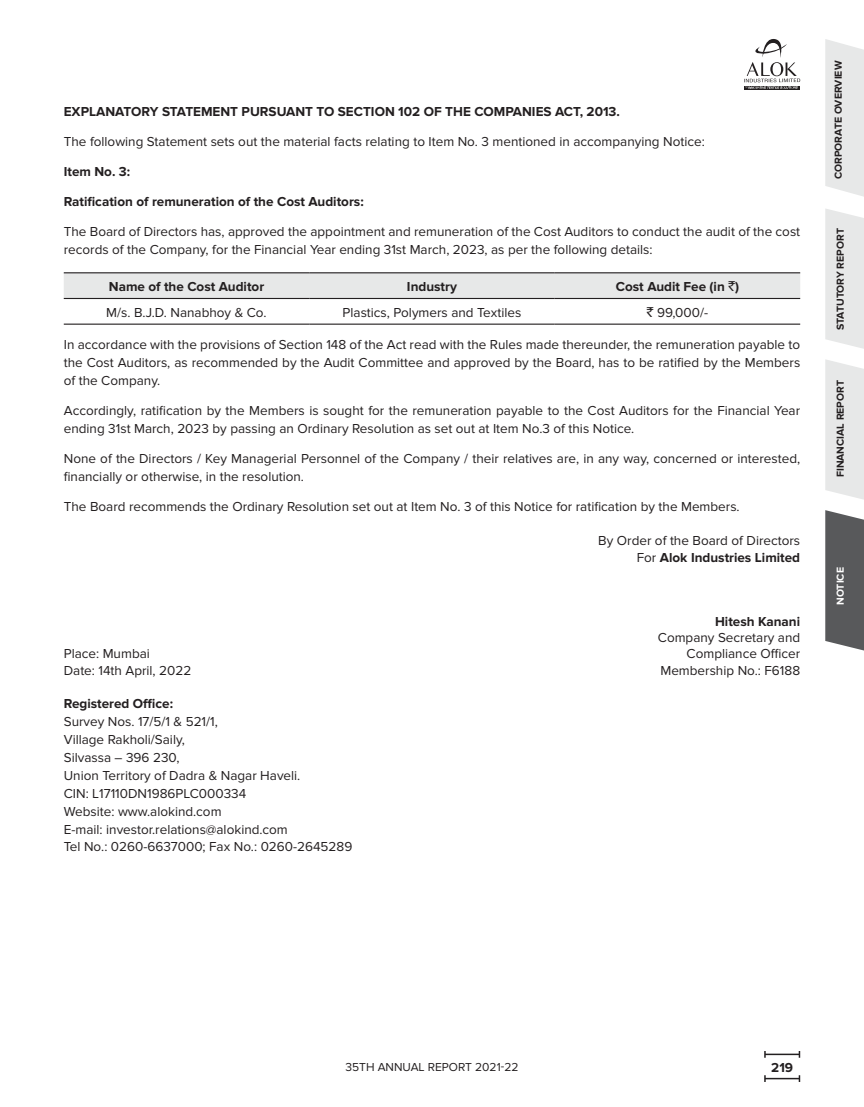
<style>
.page{position:relative;width:864px;height:1107px;background:#fff}
.page>*{position:absolute;margin:0;border:0;box-sizing:border-box;transform-origin:0 0}
.t1{font:13.5px/18px "Proxima Nova";color:#231f20}
.t2{font:700 13.5px "Proxima Nova";color:#231f20}
.t3{font:12px "Proxima Nova";color:#231f20}
.t4{font:700 10.5px "Proxima Nova";color:#231f20}
.t5{font:700 10.5px "Proxima Nova";color:#fff}
.s1{font-family:"Rupee Foradian";font-weight:400}
.s2{font-family:"Rupee Foradian"}
.s3{font-weight:700}
</style>
<div class="page">
<svg style="left:744px;top:39px;width:56px;height:50px"></svg>
<svg style="left:825px;top:39px;width:39px;height:612px;background:#cbcccc"></svg>
<hr style="left:765px;top:1054px;width:34px;height:1px;background:#231f20">
<svg style="left:764px;top:1051px;width:2px;height:7px"></svg>
<hr style="left:765px;top:1078px;width:34px;height:1px;background:#231f20">
<svg style="left:764px;top:1075px;width:2px;height:7px"></svg>
<svg style="left:64px;top:273px;width:736px;height:25px;background:#e3e4e4"></svg>
<hr style="left:64px;top:272px;width:245px;height:1px;background:#231f20">
<hr style="left:309px;top:272px;width:246px;height:1px;background:#231f20">
<hr style="left:555px;top:272px;width:245px;height:1px;background:#231f20">
<hr style="left:64px;top:298px;width:245px;height:1px;background:#231f20">
<hr style="left:309px;top:298px;width:246px;height:1px;background:#231f20">
<hr style="left:555px;top:298px;width:245px;height:1px;background:#231f20">
<hr style="left:64px;top:324px;width:245px;height:1px;background:#231f20">
<hr style="left:309px;top:324px;width:246px;height:1px;background:#231f20">
<hr style="left:555px;top:324px;width:245px;height:1px;background:#231f20">
<p class="t2" style="left:64px;top:104px;width:558px">EXPLANATORY STATEMENT PURSUANT TO SECTION 102 OF THE COMPANIES ACT, 2013.</p>
<p class="t1" style="left:64px;top:133px;width:643px">The following Statement sets out the material facts relating to Item No. 3 mentioned in accompanying Notice:</p>
<p class="t2" style="left:64px;top:164px;width:68px">Item No. 3:</p>
<p class="t2" style="left:64px;top:194px;width:301px">Ratification of remuneration of the Cost Auditors:</p>
<p class="t1" style="left:64px;top:223px;width:738px">The Board of Directors has, approved the appointment and remuneration of the Cost Auditors to conduct the audit of the cost records of the Company, for the Financial Year ending 31st March, 2023, as per the following details:</p>
<p class="t2" style="left:109px;top:279px;width:157px">Name of the Cost Auditor</p>
<p class="t2" style="left:407px;top:279px;width:52px">Industry</p>
<p class="t2" style="left:616px;top:279px;width:125px">Cost Audit Fee (in <span class="s1">`</span>)</p>
<p class="t1" style="left:106px;top:303px;width:162px">M/s. B.J.D. Nanabhoy &amp; Co.</p>
<p class="t1" style="left:343px;top:303px;width:180px">Plastics, Polymers and Textiles</p>
<p class="t1" style="left:647px;top:303px;width:63px"><span class="s2">`</span> 99,000/-</p>
<p class="t1" style="left:64px;top:335px;width:738px;text-align:justify">In accordance with the provisions of Section 148 of the Act read with the Rules made thereunder, the remuneration payable to the Cost Auditors, as recommended by the Audit Committee and approved by the Board, has to be ratified by the Members of the Company.</p>
<p class="t1" style="left:64px;top:401px;width:738px">Accordingly, ratification by the Members is sought for the remuneration payable to the Cost Auditors for the Financial Year ending 31st March, 2023 by passing an Ordinary Resolution as set out at Item No.3 of this Notice.</p>
<p class="t1" style="left:64px;top:449px;width:738px">None of the Directors / Key Managerial Personnel of the Company / their relatives are, in any way, concerned or interested, financially or otherwise, in the resolution.</p>
<p class="t1" style="left:64px;top:497px;width:677px">The Board recommends the Ordinary Resolution set out at Item No. 3 of this Notice for ratification by the Members.</p>
<p class="t1" style="left:598px;top:533px;width:203px;line-height:16.2px;text-align:right">By Order of the Board of Directors<br>For <span class="s3">Alok Industries Limited</span></p>
<p class="t1" style="left:64px;top:646px;width:129px;line-height:16.2px">Place: Mumbai<br>Date: 14th April, 2022</p>
<p class="t1" style="left:64px;top:694px;width:290px"><span class="s3">Registered Office:<br></span>Survey Nos. 17/5/1 &amp; 521/1,<br>Village Rakholi/Saily,<br>Silvassa – 396 230,<br>Union Territory of Dadra &amp; Nagar Haveli.<br>CIN: L17110DN1986PLC000334<br>Website: www.alokind.com<br>E-mail: investor.relations@alokind.com<br>Tel No.: 0260-6637000; Fax No.: 0260-2645289</p>
<p class="t1" style="left:658px;top:614px;width:144px;line-height:16.2px;text-align:right"><span class="s3">Hitesh Kanani<br></span>Company Secretary and<br>Compliance Officer<br>Membership No.: F6188</p>
<p class="t4" style="left:832px;top:179px;width:120px;rotate:-90deg">CORPORATE OVERVIEW</p>
<p class="t4" style="left:834px;top:330px;width:104px;rotate:-90deg">STATUTORY REPORT</p>
<p class="t4" style="left:834px;top:477px;width:99px;rotate:-90deg">FINANCIAL REPORT</p>
<p class="t5" style="left:834px;top:605px;width:39px;rotate:-90deg">NOTICE</p>
<p class="t3" style="left:346px;top:1060px;width:174px">35th Annual Report 2021-22</p>
<p class="t2" style="left:771px;top:1060px;width:23px">219</p>
</div>
